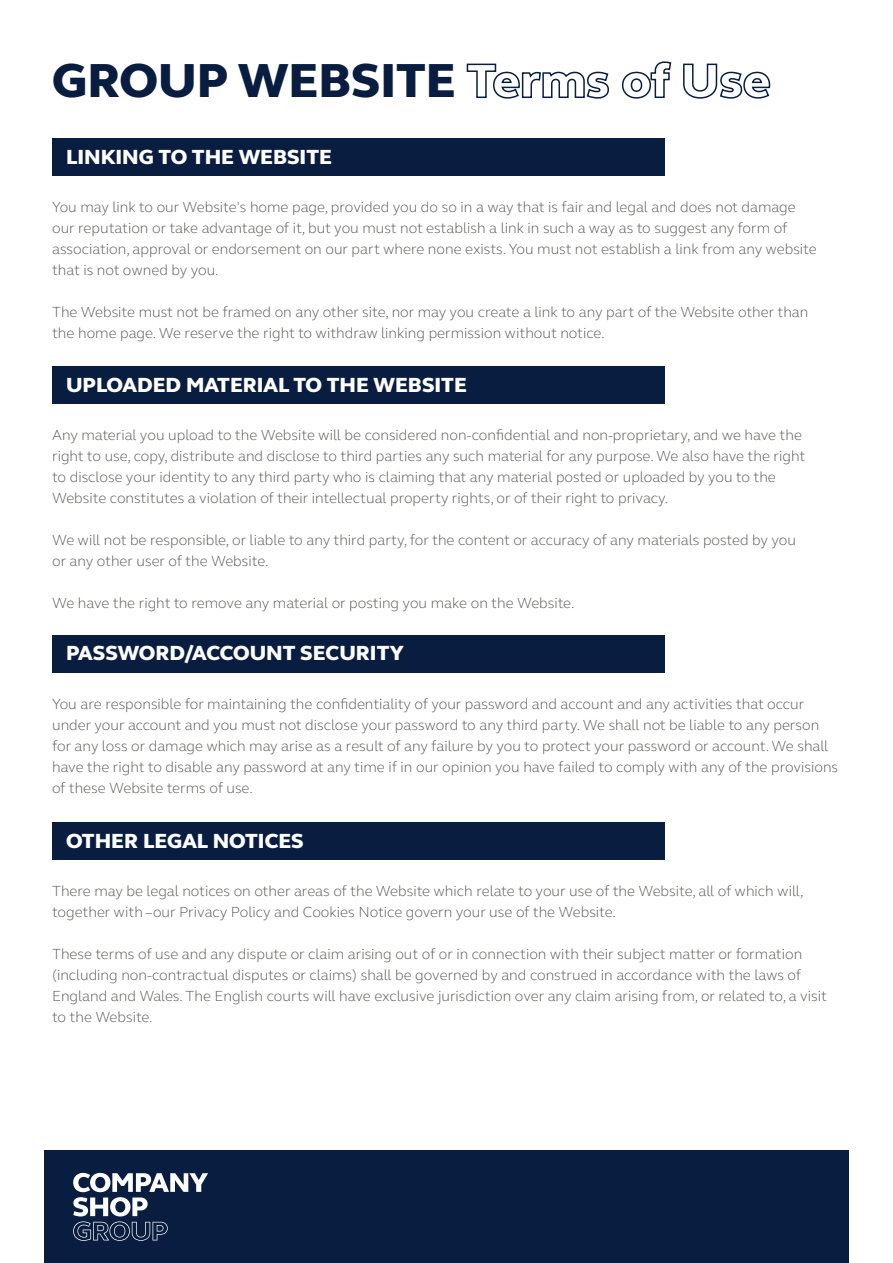
<style>
.page{position:relative;width:893px;height:1263px;background:#fff}
.page>*{position:absolute;margin:0;border:0;box-sizing:border-box;transform-origin:0 0}
.t1{font:800 49.05px "FS Elliot";color:#081d3f}
.t2{font:800 21px "FS Elliot";color:#fff}
.t3{font:300 15px/21px "FS Elliot";color:#575755}
</style>
<div class="page">
<svg style="left:466px;top:63px;width:143px;height:36px"></svg>
<svg style="left:621px;top:61px;width:51px;height:38px"></svg>
<svg style="left:683px;top:63px;width:88px;height:36px"></svg>
<div style="left:52px;top:138px;width:613px;height:37px;background:#081d3f"></div>
<div style="left:52px;top:366px;width:613px;height:38px;background:#081d3f"></div>
<div style="left:52px;top:635px;width:613px;height:37px;background:#081d3f"></div>
<div style="left:52px;top:822px;width:613px;height:38px;background:#081d3f"></div>
<div style="left:44px;top:1150px;width:805px;height:113px;background:#081d3f"></div>
<svg style="left:73px;top:1173px;width:135px;height:68px"></svg>
<h1 class="t1" style="left:52px;top:48px;width:405px">GROUP WEBSITE</h1>
<h2 class="t2" style="left:66px;top:143px;width:267px">LINKING TO THE WEBSITE</h2>
<p class="t3" style="left:52px;top:196px;width:766px">You may link to our Website's home page, provided you do so in a way that is fair and legal and does not damage our reputation or take advantage of it, but you must not establish a link in such a way as to suggest any form of association, approval or endorsement on our part where none exists. You must not establish a link from any website that is not owned by you.</p>
<p class="t3" style="left:52px;top:301px;width:758px">The Website must not be framed on any other site, nor may you create a link to any part of the Website other than the home page. We reserve the right to withdraw linking permission without notice.</p>
<h2 class="t2" style="left:66px;top:371px;width:402px">UPLOADED MATERIAL TO THE WEBSITE</h2>
<p class="t3" style="left:52px;top:424px;width:755px">Any material you upload to the Website will be considered non-confidential and non-proprietary, and we have the right to use, copy, distribute and disclose to third parties any such material for any purpose. We also have the right to disclose your identity to any third party who is claiming that any material posted or uploaded by you to the Website constitutes a violation of their intellectual property rights, or of their right to privacy.</p>
<p class="t3" style="left:52px;top:529px;width:745px">We will not be responsible, or liable to any third party, for the content or accuracy of any materials posted by you or any other user of the Website.</p>
<p class="t3" style="left:52px;top:592px;width:524px">We have the right to remove any material or posting you make on the Website.</p>
<h2 class="t2" style="left:66px;top:639px;width:339px">PASSWORD/ACCOUNT SECURITY</h2>
<p class="t3" style="left:52px;top:693px;width:788px">You are responsible for maintaining the confidentiality of your password and account and any activities that occur under your account and you must not disclose your password to any third party. We shall not be liable to any person for any loss or damage which may arise as a result of any failure by you to protect your password or account. We shall have the right to disable any password at any time if in our opinion you have failed to comply with any of the provisions of these Website terms of use.</p>
<h2 class="t2" style="left:66px;top:827px;width:239px">OTHER LEGAL NOTICES</h2>
<p class="t3" style="left:52px;top:880px;width:753px">There may be legal notices on other areas of the Website which relate to your use of the Website, all of which will, together with –our Privacy Policy and Cookies Notice govern your use of the Website.</p>
<p class="t3" style="left:52px;top:943px;width:776px">These terms of use and any dispute or claim arising out of or in connection with their subject matter or formation (including non-contractual disputes or claims) shall be governed by and construed in accordance with the laws of England and Wales. The English courts will have exclusive jurisdiction over any claim arising from, or related to, a visit to the Website.</p>
</div>
